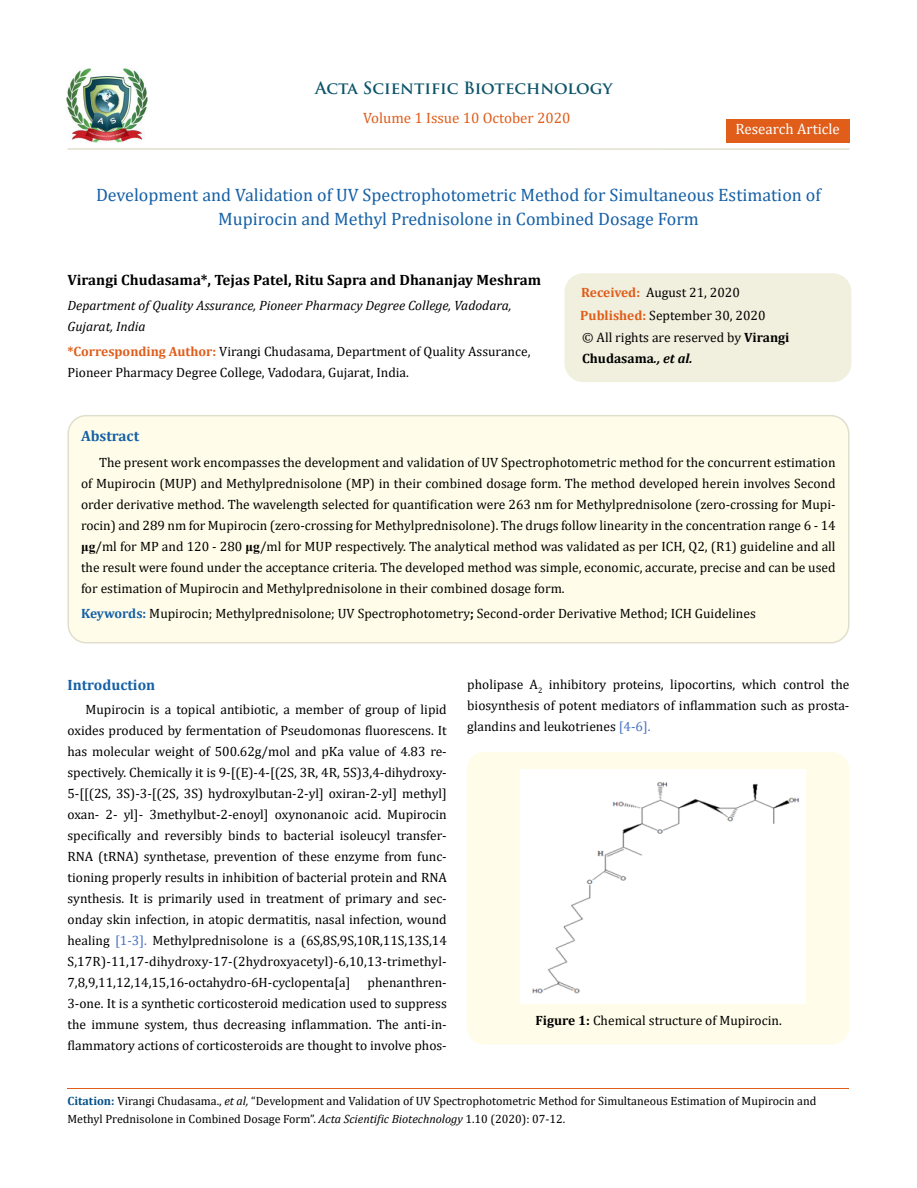
<style>
.page{position:relative;width:917px;height:1188px;background:#fff}
.page>*{position:absolute;margin:0;border:0;box-sizing:border-box;transform-origin:0 0}
.t1{font:18px/24px "Cambria";color:#1560a6;text-align:center}
.t2{font:700 16.5px "Trajan Pro";color:#0e546a}
.t3{font:700 15px "Cambria";color:#000}
.t4{font:15px "Cambria";color:#e05d1a}
.t5{font:700 15px "Cambria";color:#1560a6}
.t6{font:15px "Cambria";color:#fff}
.t7{font:13.5px/21px "Cambria";color:#000;text-align:justify}
.t8{font:italic 13.5px/21px "Cambria";color:#000}
.t9{font:12px/18px "Cambria";color:#000}
.s1{font-weight:700;color:#e05d1a}
.s2{font-weight:700}
.s3{font-weight:700;font-style:italic}
.s4{font-family:"Times New Roman";font-weight:700}
.s5{font-weight:700;color:#1560a6}
.s6{color:#4472c4}
.s7{font-weight:700;color:#035089}
.s8{font-style:italic}
</style>
<div class="page">
<img style="left:67px;top:68px;width:80px;height:74px">
<div style="left:726px;top:119px;width:123px;height:23px;background:#e05d1a"></div>
<div style="left:565px;top:274px;width:285px;height:107px;background:#f1f0de;border-radius:18px"></div>
<div style="left:564px;top:273px;width:287px;height:109px;border:2px solid #f1f0de;border-radius:18px"></div>
<div style="left:68px;top:416px;width:780px;height:227px;background:#fffde9;border-radius:18px"></div>
<div style="left:67px;top:415px;width:782px;height:228px;border:2px solid #e0dfcd;border-radius:18px"></div>
<div style="left:466px;top:752px;width:383px;height:293px;background:#fffde9;border-radius:18px"></div>
<div style="left:520px;top:770px;width:285px;height:233px;background:#fff"></div>
<hr style="left:67px;top:1088px;width:782px;height:1px;background:#e05d1a">
<hr style="left:67px;top:148px;width:782px;height:2px;background:#e0dfcd">
<p class="t2" style="left:315px;top:77px;width:299px">Acta Scientific Biotechnology</p>
<p class="t4" style="left:363px;top:109px;width:209px">Volume 1 Issue 10 October 2020</p>
<p class="t6" style="left:735px;top:120px;width:106px">Research Article</p>
<h1 class="t1" style="left:96px;top:183px;width:726px">Development and Validation of UV Spectrophotometric Method for Simultaneous Estimation of<br>Mupirocin and Methyl Prednisolone in Combined Dosage Form</h1>
<p class="t3" style="left:67px;top:269px;width:475px">Virangi Chudasama*, Tejas Patel, Ritu Sapra and Dhananjay Meshram</p>
<p class="t8" style="left:67px;top:294px;width:445px">Department of Quality Assurance, Pioneer Pharmacy Degree College, Vadodara,<br>Gujarat, India</p>
<p class="t7" style="left:67px;top:341px;width:464px"><span class="s1">*Corresponding Author:</span> Virangi Chudasama, Department of Quality Assurance,<br>Pioneer Pharmacy Degree College, Vadodara, Gujarat, India.</p>
<p class="t7" style="left:580px;top:281px;width:187px;line-height:23px"><span class="s1">Received:</span> August 21, 2020<br><span class="s1">Published:</span> September 30, 2020</p>
<p class="t7" style="left:582px;top:327px;width:209px">© All rights are reserved by <span class="s2">Virangi<br>Chudasama</span><span class="s3">., et al.</span></p>
<p class="t5" style="left:81px;top:425px;width:60px">Abstract</p>
<p class="t7" style="left:81px;top:452px;width:756px;text-indent:18px">The present work encompasses the development and validation of UV Spectrophotometric method for the concurrent estimation of Mupirocin (MUP) and Methylprednisolone (MP) in their combined dosage form. The method developed herein involves Second order derivative method. The wavelength selected for quantification were 263 nm for Methylprednisolone (zero-crossing for Mupi&shy;rocin) and 289 nm for Mupirocin (zero-crossing for Methylprednisolone). The drugs follow linearity in the concentration range 6 - 14 <span class="s4">μg</span>/ml for MP and 120 - 280 <span class="s4">μg</span>/ml for MUP respectively. The analytical method was validated as per ICH, Q2, (R1) guideline and all the result were found under the acceptance criteria. The developed method was simple, economic, accurate, precise and can be used for estimation of Mupirocin and Methylprednisolone in their combined dosage form.</p>
<p class="t7" style="left:81px;top:603px;width:676px"><span class="s5">Keywords:</span> Mupirocin; Methylprednisolone; UV Spectrophotometry<span class="s2">;</span> Second-order Derivative Method; ICH Guidelines</p>
<p class="t5" style="left:67px;top:674px;width:89px">Introduction</p>
<p class="t7" style="left:67px;top:699px;width:381px;text-indent:18px">Mupirocin is a topical antibiotic, a member of group of lipid oxides produced by fermentation of Pseudomonas fluorescens. It has molecular weight of 500.62g/mol and pKa value of 4.83 re&shy;spectively. Chemically it is 9-[(E)-4-[(2S, 3R, 4R, 5S)3,4-dihydroxy-5-[[(2S, 3S)-3-[(2S, 3S) hydroxylbutan-2-yl] oxiran-2-yl] methyl] oxan- 2- yl]- 3methylbut-2-enoyl] oxynonanoic acid. Mupirocin specifically and reversibly binds to bacterial isoleucyl transfer-RNA (tRNA) synthetase, prevention of these enzyme from func&shy;tioning properly results in inhibition of bacterial protein and RNA synthesis. It is primarily used in treatment of primary and sec&shy;onday skin infection, in atopic dermatitis, nasal infection, wound healing <span class="s6">[1-3].</span> Methylprednisolone is a (6S,8S,9S,10R,11S,13S,14<br>S,17R)-11,17-dihydroxy-17-(2hydroxyacetyl)-6,10,13-trimethyl-7,8,9,11,12,14,15,16-octahydro-6H-cyclopenta[a]</p>
<p class="t7" style="left:67px;top:972px;width:381px;text-indent:300px">phenanthren-3-one. It is a synthetic corticosteroid medication used to suppress the immune system, thus decreasing inflammation. The anti-in&shy;flammatory actions of corticosteroids are thought to involve phos-</p>
<p class="t7" style="left:467px;top:674px;width:384px">pholipase A<sub>2</sub> inhibitory proteins, lipocortins, which control the biosynthesis of potent mediators of inflammation such as prosta&shy;glandins and leukotrienes <span class="s6">[4-6].</span></p>
<p class="t7" style="left:535px;top:1010px;width:248px"><span class="s2">Figure 1:</span> Chemical structure of Mupirocin.</p>
<p class="t9" style="left:67px;top:1092px;width:750px"><span class="s7">Citation:</span> Virangi Chudasama., <span class="s8">et al,</span> “Development and Validation of UV Spectrophotometric Method for Simultaneous Estimation of Mupirocin and<br>Methyl Prednisolone in Combined Dosage Form”. <span class="s8">Acta Scientific Biotechnology</span> 1.10 (2020): 07-12.</p>
</div>
